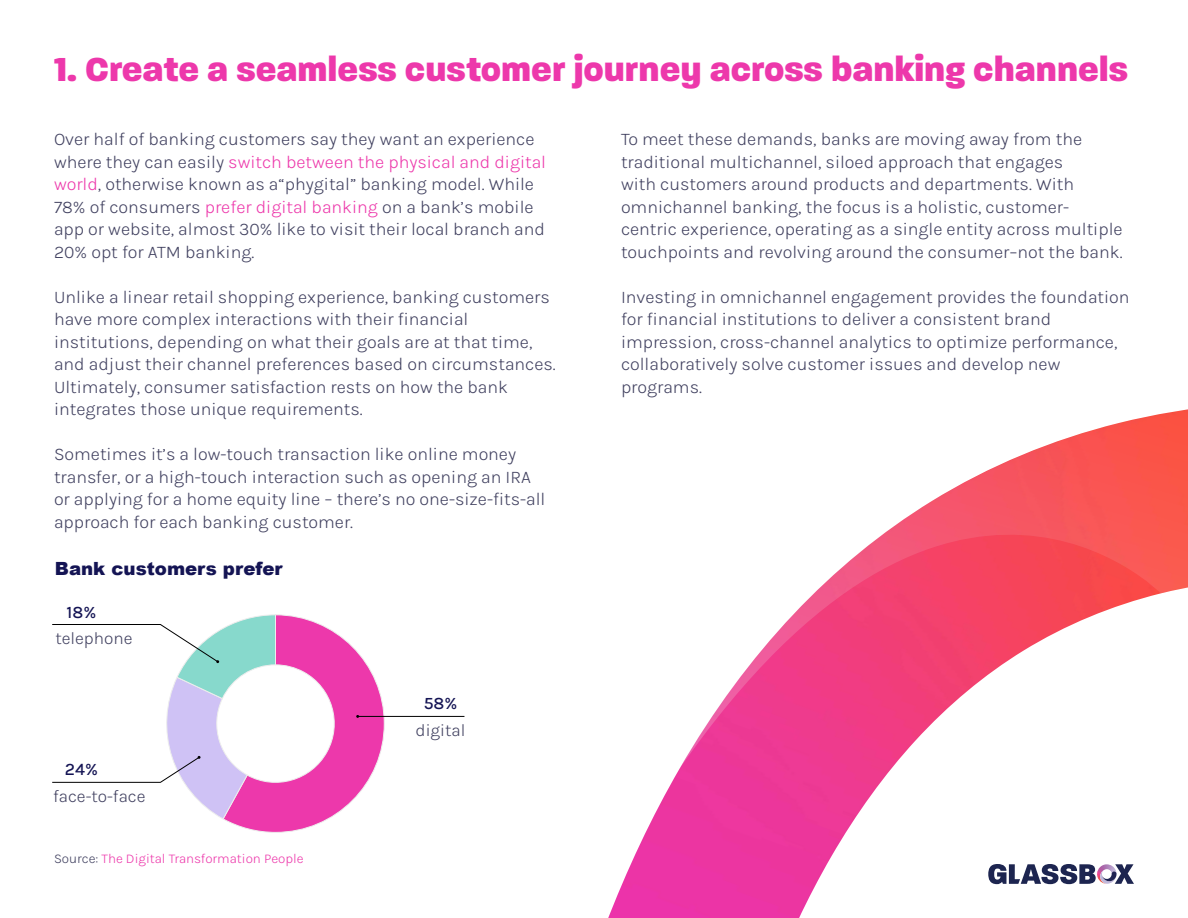
<style>
.page{position:relative;width:1188px;height:918px;background:#fff}
.page>*{position:absolute;margin:0;border:0;box-sizing:border-box;transform-origin:0 0}
.t1{font:800 36px "Paralucent";color:#ed38ab}
.t2{font:900 18.15px "Arial";color:#141454}
.t3{font:300 18px/22.5px "Karla";color:#414160}
.t4{font:300 17.4px "Karla";color:#414160}
.t5{font:17.4px "Karla";color:#141454}
.t6{font:300 13.5px "Karla";color:#ed38ab}
.s1{color:#ed38ab}
.s2{color:#414160}
</style>
<div class="page">
<img style="left:608px;top:768px;width:526px;height:150px">
<svg style="left:680px;top:409px;width:508px;height:360px"></svg>
<hr style="left:358px;top:716px;width:106px;height:1px;background:#000">
<svg style="left:52px;top:614px;width:333px;height:219px"></svg>
<h1 class="t1" style="left:54px;top:48px;width:1076px">1. Create a seamless customer journey across banking channels</h1>
<p class="t3" style="left:54px;top:127px;width:494px">Over half of banking customers say they want an experience where they can easily <span class="s1">switch between the physical and digital world</span>, otherwise known as “a phygital” banking model. While 78% of consumers <span class="s1">prefer digital banking</span> on a bank s’ mobile app or website, almost 30% like to visit their local branch and 20% opt for ATM banking.</p>
<p class="t3" style="left:54px;top:285px;width:503px">Unlike a linear retail shopping experience, banking customers have more complex interactions with their financial institutions, depending on what their goals are at that time, and adjust their channel preferences based on circumstances.<br>Ultimately, consumer satisfaction rests on how the bank integrates those unique requirements.</p>
<p class="t3" style="left:54px;top:442px;width:493px">Sometimes it as’ low-touch transaction like online money transfer, or a high-touch interaction such as opening an IRA or applying for a home equity line – there s’ no one-size-fits-all approach for each banking customer.</p>
<p class="t2" style="left:55px;top:555px;width:229px">Bank customers prefer</p>
<p class="t5" style="left:67px;top:601px;width:31px">18%</p>
<p class="t4" style="left:55px;top:627px;width:79px">telephone</p>
<p class="t5" style="left:65px;top:758px;width:35px">24%</p>
<p class="t4" style="left:53px;top:785px;width:94px">face-to-face</p>
<p class="t6" style="left:54px;top:850px;width:251px"><span class="s2">Source:</span> The Digital Transformation People</p>
<p class="t5" style="left:424px;top:692px;width:35px">58%</p>
<p class="t4" style="left:416px;top:719px;width:51px">digital</p>
<p class="t3" style="left:621px;top:127px;width:463px">To meet these demands, banks are moving away from the traditional multichannel, siloed approach that engages with customers around products and departments. With</p>
<p class="t3" style="left:621px;top:217px;width:503px">centric experience, operating as a single entity across multiple</p>
<p class="t3" style="left:621px;top:195px;width:450px">omnichannel banking, the focus is a holistic, customer-</p>
<p class="t3" style="left:621px;top:240px;width:503px">touchpoints and revolving around the consumer–not the bank.</p>
<p class="t3" style="left:621px;top:285px;width:510px">Investing in omnichannel engagement provides the foundation for financial institutions to deliver a consistent brand impression, cross-channel analytics to optimize performance, collaboratively solve customer issues and develop new programs.</p>
</div>
